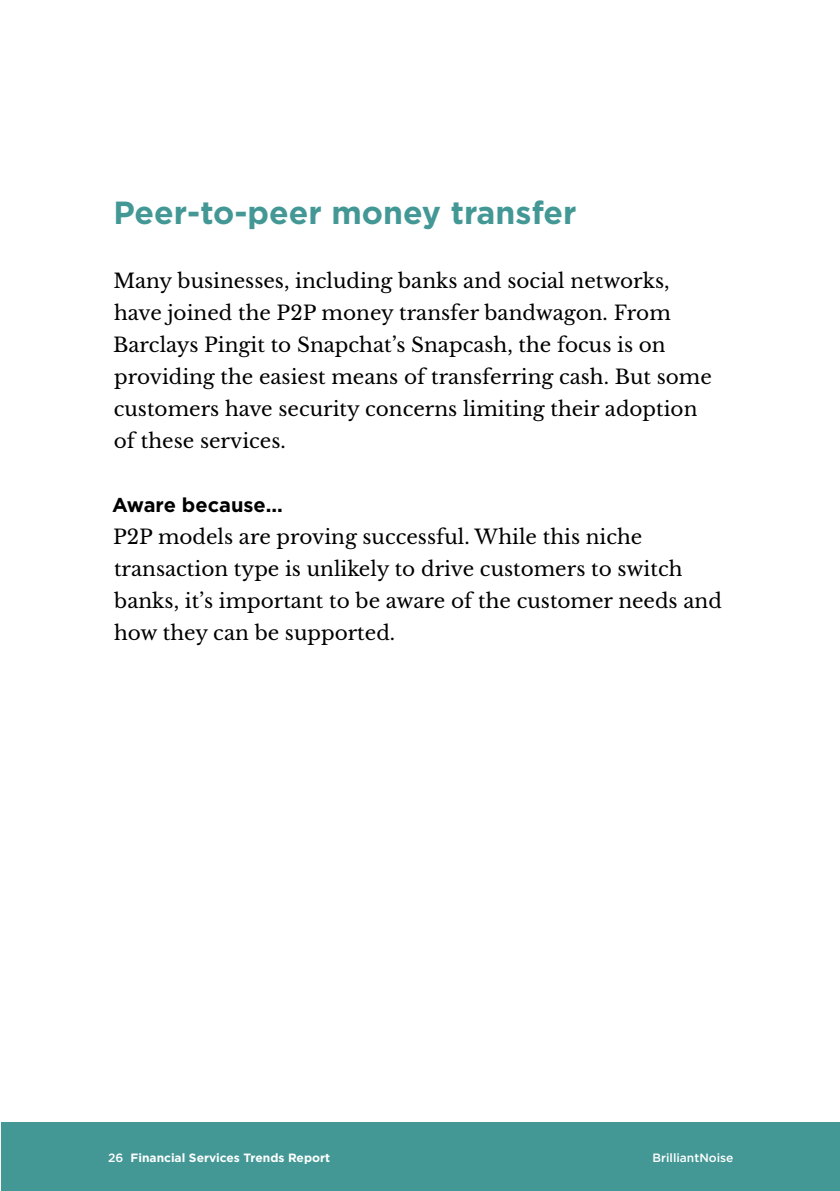
<style>
.page{position:relative;width:840px;height:1191px;background:#fff}
.page>*{position:absolute;margin:0;border:0;box-sizing:border-box;transform-origin:0 0}
.t1{font:700 32px "Gotham";color:#439896}
.t2{font:20px/32px "Libre Baskerville";color:#000}
.t3{font:700 20px "Gotham";color:#000}
.t4{font:700 12px "Gotham";color:#fff}
.t5{font:500 12px "Gotham";color:#fff}
.s1{font-weight:500}
</style>
<div class="page">
<div style="left:1px;top:1122px;width:838px;height:69px;background:#439896"></div>
<h1 class="t1" style="left:113px;top:191px;width:464px">Peer-to-peer money transfer</h1>
<p class="t2" style="left:113px;top:265px;width:600px">Many businesses, including banks and social networks, have joined the P2P money transfer bandwagon. From Barclays Pingit to Snapchat’s Snapcash, the focus is on providing the easiest means of transferring cash. But some customers have security concerns limiting their adoption of these services.</p>
<p class="t3" style="left:112px;top:492px;width:172px">Aware because...</p>
<p class="t2" style="left:113px;top:521px;width:610px">P2P models are proving successful. While this niche transaction type is unlikely to drive customers to switch banks, it’s important to be aware of the customer needs and how they can be supported.</p>
<p class="t4" style="left:108px;top:1149px;width:223px"><span class="s1">26</span> Financial Services Trends Report</p>
<p class="t5" style="left:652px;top:1150px;width:82px">BrilliantNoise</p>
</div>
